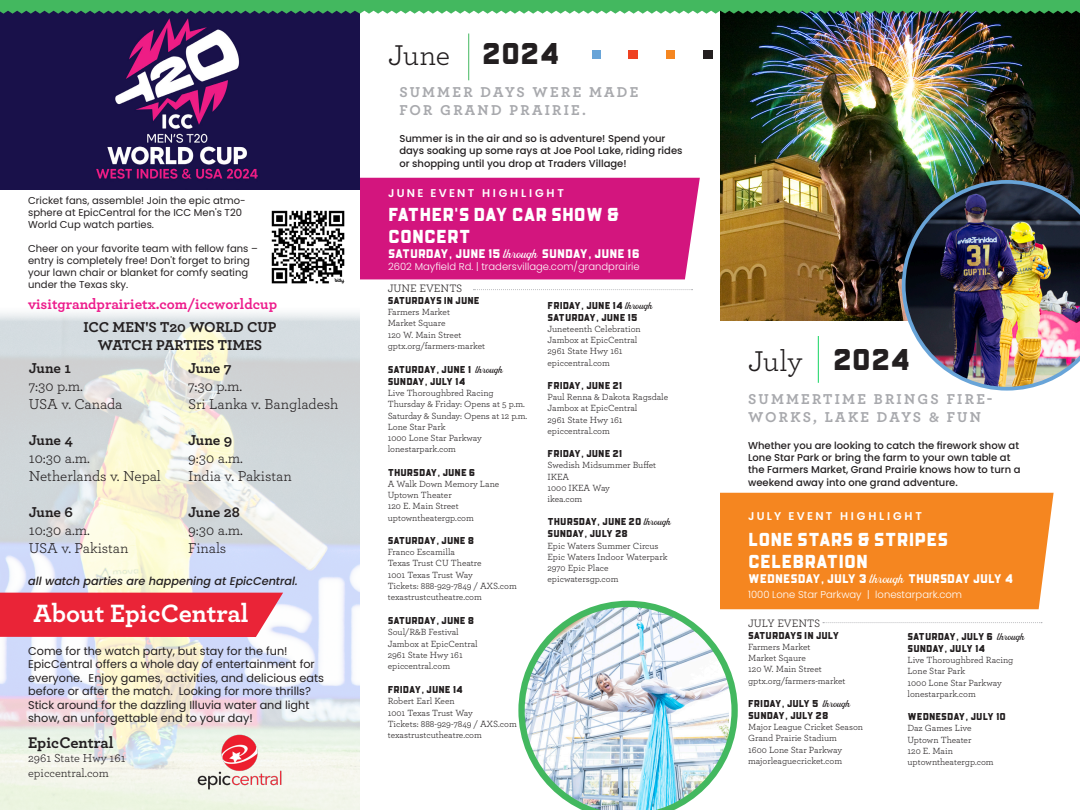
<style>
.page{position:relative;width:1080px;height:810px;background:#fff}
.page>*{position:absolute;margin:0;border:0;box-sizing:border-box;transform-origin:0 0}
.t1{font:30px "Archer";letter-spacing:-.01em;color:#231f20}
.t2{font:30px "Bouchers Sans 2.0";color:#231f20}
.t3{font:700 26.25px "Archer";color:#fff}
.Date{font:18.75px/22.5px "Bouchers Sans 2.0";color:#fff}
.t4{font:700 16.25px "Archer";color:#231f20}
.t5{font:15px/18px "Archer";letter-spacing:-.01em;color:#231f20}
.t6{font:700 15px/18px "Archer";letter-spacing:.15em;color:#a8a9ad}
.t7{font:700 15px "Archer";color:#231f20}
.t8{font:700 15px "Archer";color:#ed1c8c}
.Date-2{font:12.5px "Bouchers Sans 2.0";color:#fff}
.t9{font:12.12px/14.1px "Archer";color:#231f20}
.t10{font:11.25px/13.5px "Poppins";color:#231f20}
.t11{font:italic 500 11.25px "Poppins";color:#231f20}
.t12{font:600 11.25px "Poppins";letter-spacing:.25em;color:#fff}
.t13{font:11.25px "Archer";color:#231f20}
.Date-3{font:10px/12px "Bouchers Sans 2.0";color:#231f20}
.t14{font:500 10px/12px "Poppins";color:#231f20}
.t15{font:10px/12px "Poppins";color:#231f20}
.Date-4{font:300 10px "Poppins";color:#fff}
.Date-5{font:9.38px/11.2px "Archer";color:#231f20}
.s1{font-weight:700}
.s2{font-family:"Bouchers Script 2.0"}
</style>
<div class="page">
<img style="left:0;top:14px;width:360px;height:175px">
<img style="left:0;top:312px;width:360px;height:498px">
<hr style="left:818px;top:336px;width:1px;height:47px;background:#14d461">
<img style="left:720px;top:14px;width:360px;height:307px">
<svg style="left:473px;top:289px;width:220px;height:1px"></svg>
<div style="left:720px;top:493px;width:334px;height:116px;background:#f58620"></div>
<img style="left:902px;top:180px;width:178px;height:211px">
<svg style="left:0;top:0;width:1080px;height:14px;background:#47ad62"></svg>
<div style="left:360px;top:178px;width:340px;height:101px;background:#d3157e"></div>
<hr style="left:468px;top:34px;width:1px;height:46px;background:#43b85f">
<div style="left:592px;top:50px;width:9px;height:9px;background:#68a4d8"></div>
<div style="left:629px;top:50px;width:9px;height:9px;background:#ef4222"></div>
<div style="left:666px;top:50px;width:9px;height:9px;background:#f58620"></div>
<div style="left:703px;top:50px;width:9px;height:9px;background:#231f20"></div>
<div style="left:0;top:593px;width:283px;height:44px;background:#ea2437"></div>
<img style="left:195px;top:733px;width:88px;height:57px">
<svg style="left:823px;top:622px;width:219px;height:1px"></svg>
<img style="left:518px;top:601px;width:220px;height:209px">
<img style="left:271px;top:210px;width:74px;height:74px">
<p class="t15" style="left:28px;top:195px;width:219px">Cricket fans, assemble! Join the epic atmo&shy;sphere at EpicCentral for the ICC Men's T20<br>World Cup watch parties.</p>
<p class="t15" style="left:28px;top:243px;width:231px">Cheer on your favorite team with fellow fans – entry is completely free! Don't forget to bring your lawn chair or blanket for comfy seating under the Texas sky.</p>
<p class="t8" style="left:28px;top:292px;width:250px">visitgrandprairietx.com/iccworldcup</p>
<p class="t7" style="left:83px;top:315px;width:195px">ICC MEN'S T20 WORLD CUP</p>
<p class="t7" style="left:98px;top:333px;width:166px">WATCH PARTIES TIMES</p>
<p class="t5" style="left:29px;top:359px;width:95px"><span class="s1">June 1<br></span>7:30 p.m.<br>USA v. Canada</p>
<p class="t7" style="left:29px;top:429px;width:46px">June 4</p>
<p class="t5" style="left:29px;top:449px;width:134px">10:30 a.m.<br>Netherlands v. Nepal</p>
<p class="t5" style="left:29px;top:503px;width:101px"><span class="s1">June 6<br></span>10:30 a.m.<br>USA v. Pakistan</p>
<p class="t5" style="left:188px;top:359px;width:152px"><span class="s1">June 7<br></span>7:30 p.m.<br>Sri Lanka v. Bangladesh</p>
<p class="t5" style="left:188px;top:431px;width:105px"><span class="s1">June 9<br></span>9:30 a.m.<br>India v. Pakistan</p>
<p class="t5" style="left:188px;top:503px;width:56px"><span class="s1">June 28<br></span>9:30 a.m.<br>Finals</p>
<p class="t11" style="left:28px;top:574px;width:271px">all watch parties are happening at EpicCentral.</p>
<p class="t3" style="left:34px;top:593px;width:216px">About EpicCentral</p>
<p class="t10" style="left:28px;top:644px;width:297px">Come for the watch party, but stay for the fun!<br>EpicCentral offers a whole day of entertainment for everyone. Enjoy games, activities, and delicious eats before or after the match. Looking for more thrills?<br>Stick around for the dazzling Illuvia water and light show, an unforgettable end to your day!</p>
<p class="t4" style="left:28px;top:730px;width:87px">EpicCentral</p>
<p class="t9" style="left:28px;top:751px;width:99px">2961 State Hwy 161 epiccentral.com</p>
<p class="t1" style="left:388px;top:34px;width:64px">June</p>
<p class="t2" style="left:482px;top:34px;width:80px">2024</p>
<p class="t6" style="left:399px;top:82px;width:241px">SUMMER DAYS WERE MADE</p>
<p class="t6" style="left:399px;top:100px;width:188px">FOR GRAND PRAIRIE.</p>
<p class="t14" style="left:399px;top:133px;width:285px">Summer is in the air and so is adventure! Spend your days soaking up some rays at Joe Pool Lake, riding rides</p>
<p class="t14" style="left:399px;top:158px;width:229px">or shopping until you drop at Traders Village!</p>
<p class="t12" style="left:388px;top:186px;width:177px">JUNE EVENT HIGHLIGHT</p>
<p class="Date" style="left:388px;top:203px;width:233px">FATHER'S DAY CAR SHOW &amp;<br>CONCERT</p>
<p class="Date-2" style="left:388px;top:246px;width:253px">SATURDAY, JUNE 15 <span class="s2">through</span> SUNDAY, JUNE 16</p>
<p class="Date-4" style="left:388px;top:261px;width:253px">2602 Mayfield Rd. | tradersvillage.com/grandprairie</p>
<p class="t13" style="left:388px;top:280px;width:76px">JUNE EVENTS</p>
<p class="Date-3" style="left:388px;top:294px;width:94px">SATURDAYS IN JUNE</p>
<p class="Date-5" style="left:388px;top:306px;width:75px">Farmers Market<br>Market Square<br>120 W. Main Street</p>
<p class="Date-5" style="left:388px;top:340px;width:99px">gptx.org/farmers-market</p>
<p class="Date-3" style="left:388px;top:363px;width:116px">SATURDAY, JUNE 1 <span class="s2">through<br></span>SUNDAY, JULY 14</p>
<p class="Date-5" style="left:388px;top:387px;width:107px">Live Thoroughbred Racing</p>
<p class="Date-5" style="left:388px;top:398px;width:139px">Thursday &amp; Friday: Opens at 5 p.m.</p>
<p class="Date-5" style="left:388px;top:409px;width:141px">Saturday &amp; Sunday: Opens at 12 p.m.</p>
<p class="Date-5" style="left:388px;top:421px;width:59px">Lone Star Park</p>
<p class="Date-5" style="left:388px;top:432px;width:96px">1000 Lone Star Parkway</p>
<p class="Date-5" style="left:388px;top:443px;width:70px">lonestarpark.com</p>
<p class="Date-3" style="left:388px;top:466px;width:89px">THURSDAY, JUNE 6</p>
<p class="Date-5" style="left:388px;top:478px;width:113px">A Walk Down Memory Lane<br>Uptown Theater<br>120 E. Main Street</p>
<p class="Date-5" style="left:388px;top:511px;width:88px">uptowntheatergp.com</p>
<p class="Date-3" style="left:388px;top:534px;width:88px">SATURDAY, JUNE 8</p>
<p class="Date-5" style="left:388px;top:546px;width:95px">Franco Escamilla<br>Texas Trust CU Theatre</p>
<p class="Date-5" style="left:388px;top:568px;width:87px">1001 Texas Trust Way</p>
<p class="Date-5" style="left:388px;top:580px;width:131px">Tickets: 888-929-7849 / AXS.com</p>
<p class="Date-5" style="left:388px;top:591px;width:96px">texastrustcutheatre.com</p>
<p class="Date-3" style="left:388px;top:614px;width:88px">SATURDAY, JUNE 8</p>
<p class="Date-5" style="left:388px;top:626px;width:92px">Soul/R&amp;B Festival<br>Jambox at EpicCentral<br>2961 State Hwy 161 epiccentral.com</p>
<p class="Date-3" style="left:388px;top:683px;width:77px">FRIDAY, JUNE 14</p>
<p class="Date-5" style="left:388px;top:695px;width:69px">Robert Earl Keen</p>
<p class="Date-5" style="left:388px;top:706px;width:87px">1001 Texas Trust Way</p>
<p class="Date-5" style="left:388px;top:718px;width:131px">Tickets: 888-929-7849 / AXS.com</p>
<p class="Date-5" style="left:388px;top:729px;width:96px">texastrustcutheatre.com</p>
<p class="Date-3" style="left:548px;top:299px;width:106px">FRIDAY, JUNE 14 <span class="s2">through<br></span>SATURDAY, JUNE 15</p>
<p class="Date-5" style="left:548px;top:323px;width:95px">Juneteenth Celebration<br>Jambox at EpicCentral<br>2961 State Hwy 161 epiccentral.com</p>
<p class="Date-3" style="left:548px;top:379px;width:76px">FRIDAY, JUNE 21</p>
<p class="Date-5" style="left:548px;top:391px;width:122px">Paul Renna &amp; Dakota Ragsdale<br>Jambox at EpicCentral<br>2961 State Hwy 161 epiccentral.com</p>
<p class="Date-3" style="left:548px;top:447px;width:76px">FRIDAY, JUNE 21</p>
<p class="Date-5" style="left:548px;top:459px;width:110px">Swedish Midsummer Buffet<br>IKEA</p>
<p class="Date-5" style="left:548px;top:482px;width:64px">1000 IKEA Way</p>
<p class="Date-5" style="left:548px;top:493px;width:36px">ikea.com</p>
<p class="Date-3" style="left:548px;top:516px;width:125px">THURSDAY, JUNE 20 <span class="s2">through<br></span>SUNDAY, JULY 28</p>
<p class="Date-5" style="left:548px;top:539px;width:122px">Epic Waters Summer Circus<br>Epic Waters Indoor Waterpark<br>2970 Epic Place epicwatersgp.com</p>
<p class="t1" style="left:748px;top:340px;width:56px">July</p>
<p class="t2" style="left:833px;top:341px;width:80px">2024</p>
<p class="t6" style="left:748px;top:389px;width:246px">SUMMERTIME BRINGS FIRE-<br>WORKS, LAKE DAYS &amp; FUN</p>
<p class="t14" style="left:748px;top:439px;width:274px">Whether you are looking to catch the firework show at<br>Lone Star Park or bring the farm to your own table at the Farmers Market, Grand Prairie knows how to turn a</p>
<p class="t14" style="left:748px;top:477px;width:211px">weekend away into one grand adventure.</p>
<p class="t12" style="left:748px;top:509px;width:175px">JULY EVENT HIGHLIGHT</p>
<p class="Date" style="left:748px;top:527px;width:202px">LONE STARS &amp; STRIPES<br>CELEBRATION</p>
<p class="Date-2" style="left:748px;top:571px;width:267px">WEDNESDAY, JULY 3 <span class="s2">through</span> THURSDAY JULY 4</p>
<p class="Date-4" style="left:748px;top:589px;width:215px">1000 Lone Star Parkway | lonestarpark.com</p>
<p class="t13" style="left:748px;top:615px;width:74px">JULY EVENTS</p>
<p class="Date-3" style="left:748px;top:629px;width:93px">SATURDAYS IN JULY</p>
<p class="Date-5" style="left:748px;top:641px;width:64px">Farmers Market<br>Market Sqaure</p>
<p class="Date-5" style="left:748px;top:663px;width:99px">120 W. Main Street gptx.org/farmers-market</p>
<p class="Date-3" style="left:748px;top:697px;width:103px">FRIDAY, JULY 5 <span class="s2">through<br></span>SUNDAY, JULY 28</p>
<p class="Date-5" style="left:748px;top:721px;width:117px">Major League Cricket Season</p>
<p class="Date-5" style="left:748px;top:732px;width:90px">Grand Prairie Stadium</p>
<p class="Date-5" style="left:748px;top:743px;width:95px">1600 Lone Star Parkway</p>
<p class="Date-5" style="left:748px;top:755px;width:96px">majorleaguecricket.com</p>
<p class="Date-3" style="left:908px;top:630px;width:118px">SATURDAY, JULY 6 <span class="s2">through<br></span>SUNDAY, JULY 14</p>
<p class="Date-5" style="left:908px;top:654px;width:107px">Live Thoroughbred Racing</p>
<p class="Date-5" style="left:908px;top:665px;width:59px">Lone Star Park</p>
<p class="Date-5" style="left:908px;top:676px;width:96px">1000 Lone Star Parkway</p>
<p class="Date-5" style="left:908px;top:688px;width:70px">lonestarpark.com</p>
<p class="Date-3" style="left:908px;top:710px;width:100px">WEDNESDAY, JULY 10</p>
<p class="Date-5" style="left:908px;top:722px;width:66px">Daz Games Live</p>
<p class="Date-5" style="left:908px;top:733px;width:88px">Uptown Theater<br>120 E. Main uptowntheatergp.com</p>
</div>
